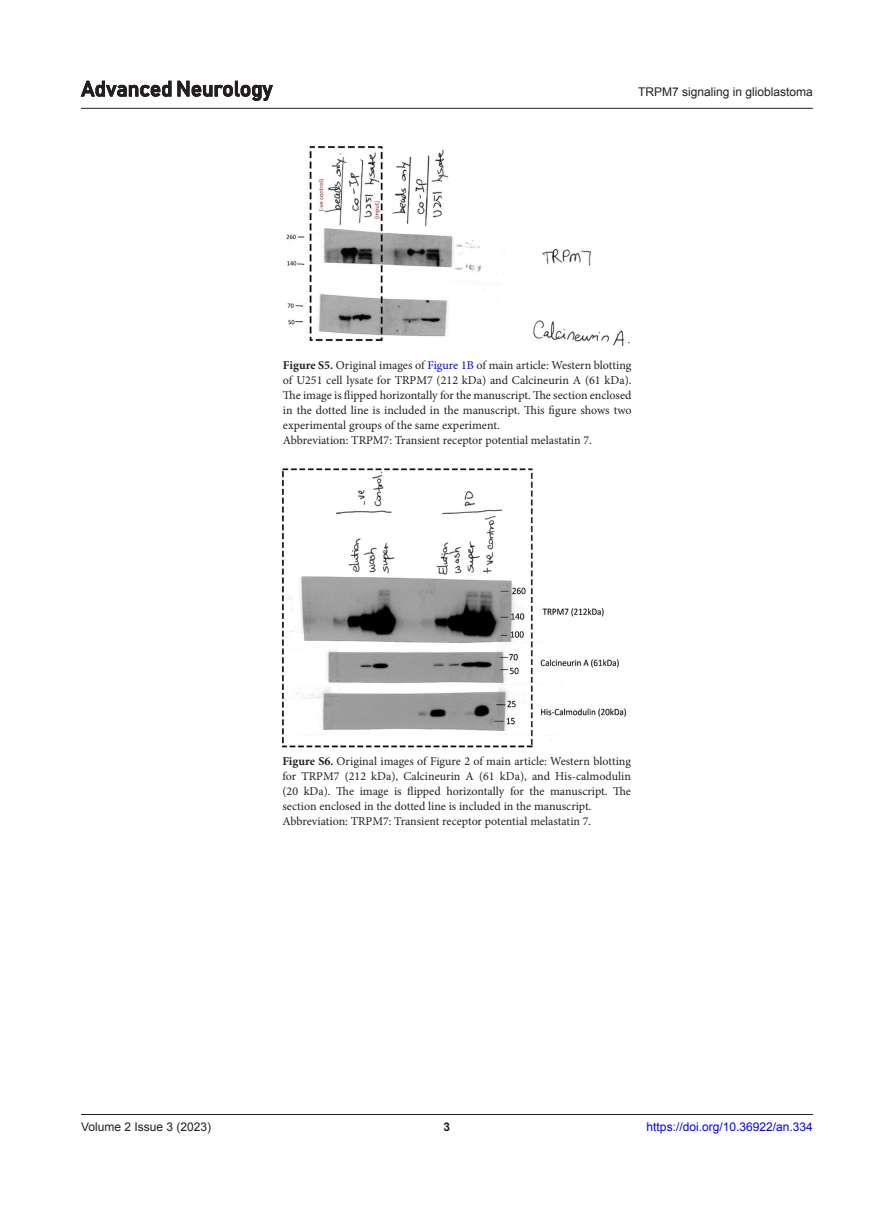
<style>
.page{position:relative;width:894px;height:1212px;background:#fff}
.page>*{position:absolute;margin:0;border:0;box-sizing:border-box;transform-origin:0 0}
.H_JN_NAME{font:21px "Bahnschrift";color:#231f20}
.FGC{font:12px/15px "Minion Pro";color:#231f20;text-align:justify}
.t1{font:12px "Arial";color:#231f20}
.t2{font:12px "Arial";color:#00f}
.t3{font:700 12px "Arial";color:#231f20}
.s1{font-weight:700}
.s2{color:#00f}
</style>
<div class="page">
<hr style="left:81px;top:1114px;width:731px;height:1px;background:#231f20">
<hr style="left:81px;top:108px;width:731px;height:1px;background:#231f20">
<svg style="left:80px;top:80px;width:193px;height:22px"></svg>
<img style="left:286px;top:146px;width:344px;height:201px">
<img style="left:283px;top:469px;width:344px;height:278px">
<p class="H_JN_NAME" style="left:81px;top:75px;width:193px">Advanced Neurology</p>
<p class="t1" style="left:637px;top:83px;width:176px">TRPM7 signaling in glioblastoma</p>
<p class="FGC" style="left:283px;top:358px;width:350px"><span class="s1">Figure S5.</span> Original images of <span class="s2">Figure 1B</span> of main article: Western blotting of U251 cell lysate for TRPM7 (212 kDa) and Calcineurin A (61 kDa).<br>The image is flipped horizontally for the manuscript. The section enclosed in the dotted line is included in the manuscript. This figure shows two experimental groups of the same experiment.</p>
<p class="FGC" style="left:283px;top:433px;width:310px">Abbreviation: TRPM7: Transient receptor potential melastatin 7.</p>
<p class="FGC" style="left:282px;top:753px;width:350px"><span class="s1">Figure S6.</span> Original images of Figure 2 of main article: Western blotting for TRPM7 (212 kDa), Calcineurin A (61 kDa), and His-calmodulin (20 kDa). The image is flipped horizontally for the manuscript. The section enclosed in the dotted line is included in the manuscript.</p>
<p class="FGC" style="left:282px;top:813px;width:310px">Abbreviation: TRPM7: Transient receptor potential melastatin 7.</p>
<p class="t1" style="left:81px;top:1118px;width:132px">Volume 2 Issue 3 (2023)</p>
<p class="t3" style="left:443px;top:1118px;width:8px">3</p>
<p class="t2" style="left:646px;top:1118px;width:168px">https://doi.org/10.36922/an.334</p>
</div>
